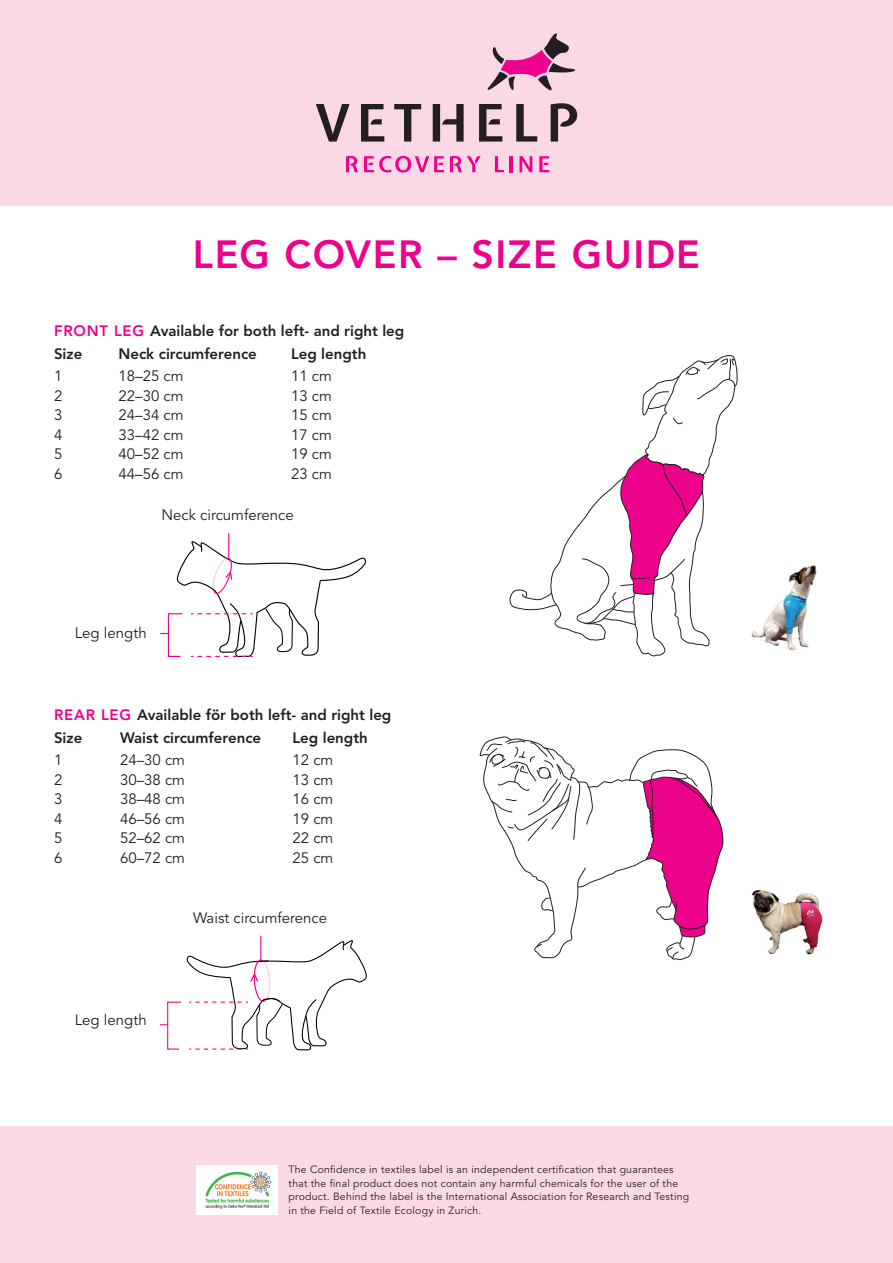
<style>
.page{position:relative;width:893px;height:1263px;background:#fff}
.page>*{position:absolute;margin:0;border:0;box-sizing:border-box;transform-origin:0 0}
.t1{font:800 39px "Avenir";letter-spacing:.04em;color:#ed028c}
.t2{font:15px "Avenir";color:#231f20}
.t3{font:800 15px/22.5px "Avenir";color:#231f20}
.t4{font:10.5px/13.5px "Avenir";letter-spacing:.02em;color:#231f20}
.s1{color:#ed028c}
</style>
<div class="page">
<svg style="left:160px;top:533px;width:206px;height:124px"></svg>
<svg style="left:160px;top:935px;width:207px;height:116px"></svg>
<div style="left:0;top:1127px;width:893px;height:136px;background:#fad8e6"></div>
<div style="left:0;top:0;width:893px;height:205px;background:#fad8e6"></div>
<svg style="left:316px;top:104px;width:34px;height:38px"></svg>
<svg style="left:361px;top:104px;width:23px;height:38px"></svg>
<svg style="left:394px;top:104px;width:27px;height:38px"></svg>
<svg style="left:433px;top:104px;width:31px;height:38px"></svg>
<svg style="left:479px;top:104px;width:23px;height:38px"></svg>
<svg style="left:516px;top:104px;width:21px;height:38px"></svg>
<svg style="left:551px;top:103px;width:26px;height:39px"></svg>
<svg style="left:487px;top:33px;width:88px;height:58px"></svg>
<svg style="left:346px;top:156px;width:12px;height:16px"></svg>
<svg style="left:364px;top:156px;width:80px;height:17px"></svg>
<svg style="left:450px;top:156px;width:31px;height:16px"></svg>
<svg style="left:495px;top:156px;width:9px;height:16px"></svg>
<hr style="left:510px;top:156px;width:3px;height:16px;background:#ed028c">
<svg style="left:519px;top:156px;width:13px;height:16px"></svg>
<svg style="left:539px;top:156px;width:10px;height:16px"></svg>
<img style="left:752px;top:890px;width:71px;height:65px">
<svg style="left:479px;top:736px;width:244px;height:224px"></svg>
<img style="left:751px;top:565px;width:66px;height:86px">
<svg style="left:510px;top:355px;width:228px;height:302px"></svg>
<div style="left:196px;top:1165px;width:82px;height:50px;background:#fff"></div>
<img style="left:205px;top:1171px;width:67px;height:38px">
<h1 class="t1" style="left:193px;top:232px;width:508px">LEG COVER – SIZE GUIDE</h1>
<h2 class="t3" style="left:54px;top:320px;width:352px"><span class="s1">FRONT LEG</span> Available for both left- and right leg<br>Size</h2>
<h2 class="t3" style="left:118px;top:342px;width:140px">Neck circumference</h2>
<h2 class="t3" style="left:291px;top:342px;width:77px">Leg length</h2>
<h2 class="t2" style="left:54px;top:367px;width:10px">1</h2>
<h2 class="t2" style="left:118px;top:367px;width:67px">18–25 cm</h2>
<h2 class="t2" style="left:291px;top:367px;width:42px">11 cm</h2>
<h2 class="t2" style="left:54px;top:387px;width:10px">2</h2>
<h2 class="t2" style="left:118px;top:387px;width:67px">22–30 cm</h2>
<h2 class="t2" style="left:291px;top:387px;width:42px">13 cm</h2>
<h2 class="t2" style="left:54px;top:406px;width:10px">3</h2>
<h2 class="t2" style="left:118px;top:406px;width:67px">24–34 cm</h2>
<h2 class="t2" style="left:291px;top:406px;width:42px">15 cm</h2>
<h2 class="t2" style="left:54px;top:426px;width:10px">4</h2>
<h2 class="t2" style="left:118px;top:426px;width:67px">33–42 cm</h2>
<h2 class="t2" style="left:291px;top:426px;width:42px">17 cm</h2>
<h2 class="t2" style="left:54px;top:445px;width:10px">5</h2>
<h2 class="t2" style="left:118px;top:445px;width:67px">40–52 cm</h2>
<h2 class="t2" style="left:291px;top:445px;width:42px">19 cm</h2>
<h2 class="t2" style="left:54px;top:465px;width:10px">6</h2>
<h2 class="t2" style="left:118px;top:465px;width:67px">44–56 cm</h2>
<h2 class="t2" style="left:291px;top:465px;width:42px">23 cm</h2>
<h2 class="t2" style="left:162px;top:506px;width:134px">Neck circumference</h2>
<h2 class="t2" style="left:75px;top:624px;width:73px">Leg length</h2>
<h2 class="t3" style="left:54px;top:704px;width:339px"><span class="s1">REAR LEG</span> Available för both left- and right leg<br>Size</h2>
<h2 class="t3" style="left:120px;top:726px;width:143px">Waist circumference</h2>
<h2 class="t3" style="left:292px;top:726px;width:77px">Leg length</h2>
<h2 class="t2" style="left:54px;top:752px;width:10px">1</h2>
<h2 class="t2" style="left:120px;top:752px;width:67px">24–30 cm</h2>
<h2 class="t2" style="left:292px;top:752px;width:42px">12 cm</h2>
<h2 class="t2" style="left:54px;top:771px;width:10px">2</h2>
<h2 class="t2" style="left:120px;top:771px;width:67px">30–38 cm</h2>
<h2 class="t2" style="left:292px;top:771px;width:42px">13 cm</h2>
<h2 class="t2" style="left:54px;top:791px;width:10px">3</h2>
<h2 class="t2" style="left:120px;top:791px;width:67px">38–48 cm</h2>
<h2 class="t2" style="left:292px;top:791px;width:42px">16 cm</h2>
<h2 class="t2" style="left:54px;top:810px;width:10px">4</h2>
<h2 class="t2" style="left:120px;top:810px;width:67px">46–56 cm</h2>
<h2 class="t2" style="left:292px;top:810px;width:42px">19 cm</h2>
<h2 class="t2" style="left:54px;top:830px;width:10px">5</h2>
<h2 class="t2" style="left:120px;top:830px;width:67px">52–62 cm</h2>
<h2 class="t2" style="left:292px;top:830px;width:42px">22 cm</h2>
<h2 class="t2" style="left:54px;top:849px;width:10px">6</h2>
<h2 class="t2" style="left:120px;top:849px;width:67px">60–72 cm</h2>
<h2 class="t2" style="left:292px;top:849px;width:42px">25 cm</h2>
<h2 class="t2" style="left:75px;top:1011px;width:73px">Leg length</h2>
<h2 class="t2" style="left:193px;top:909px;width:136px">Waist circumference</h2>
<p class="t4" style="left:289px;top:1163px;width:402px">The Confidence in textiles label is an independent certification that guarantees that the final product does not contain any harmful chemicals for the user of the product. Behind the label is the International Association for Research and Testing in the Field of Textile Ecology in Zurich.</p>
</div>
